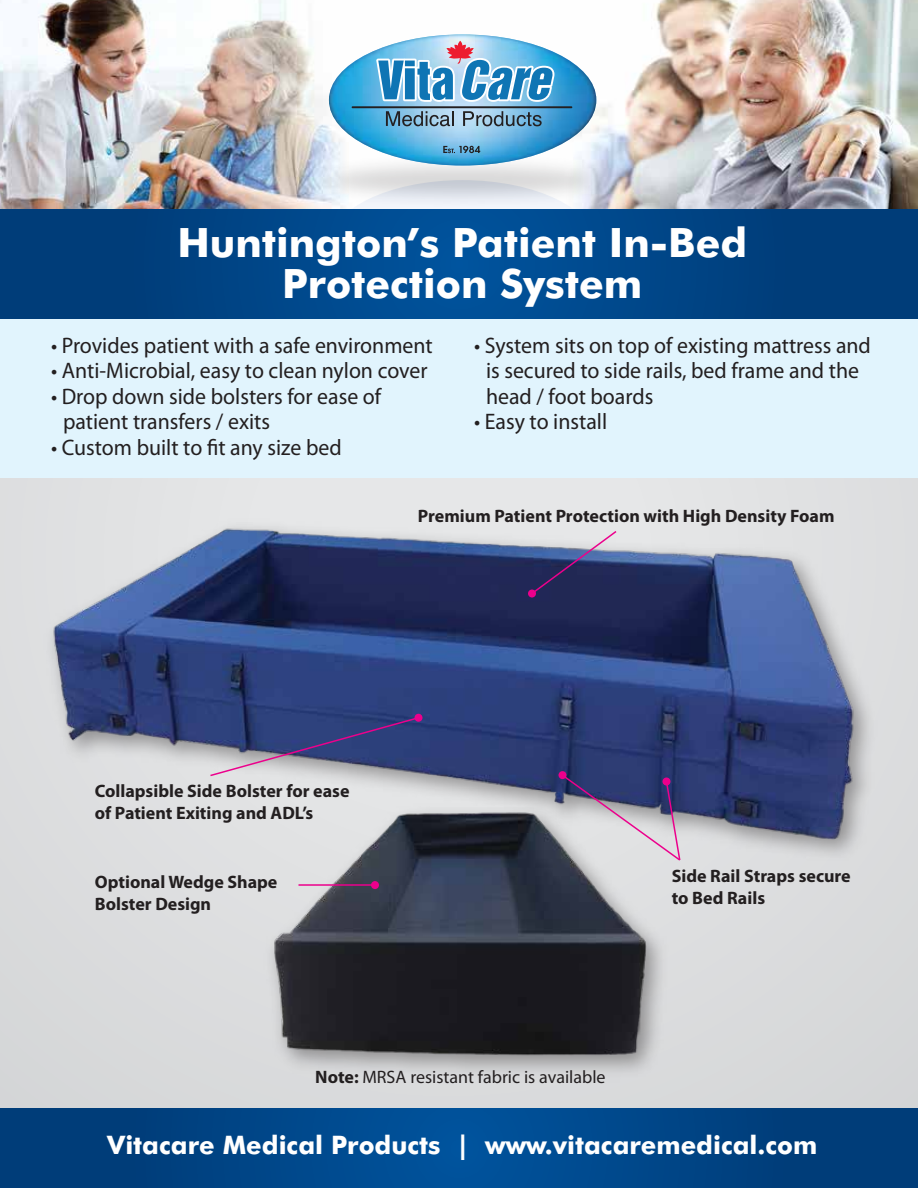
<style>
.page{position:relative;width:918px;height:1188px;background:#dadbdc}
.page>*{position:absolute;margin:0;border:0;box-sizing:border-box;transform-origin:0 0}
.t1{font:700 40.5px/41.1px "Futura BT";color:#fff;text-align:center}
.t2{font:700 25.5px "Futura BT";color:#fff}
.t3{font:22.5px/25.5px "Myriad Pro";color:#231f20}
.t4{font:700 18px/21.6px "Myriad Pro";color:#231f20}
.t5{font:18px "Myriad Pro";color:#231f20}
.s1{font-weight:700}
</style>
<div class="page">
<img style="left:274px;top:867px;width:386px;height:204px">
<img style="left:53px;top:481px;width:814px;height:385px">
<svg style="left:530px;top:529px;width:88px;height:67px"></svg>
<svg style="left:209px;top:716px;width:211px;height:61px;background:#5d648e"></svg>
<hr style="left:298px;top:884px;width:75px;height:2px;background:#ec008c">
<div style="left:528px;top:590px;width:8px;height:8px;background:#ec008c;border-radius:50%"></div>
<div style="left:414px;top:714px;width:9px;height:8px;background:#ec008c;border-radius:50%"></div>
<div style="left:371px;top:881px;width:8px;height:8px;background:#ec008c;border-radius:50%"></div>
<img style="left:0;top:0;width:918px;height:209px">
<img style="left:329px;top:34px;width:267px;height:80px">
<hr style="left:352px;top:106px;width:220px;height:2px;background:#231f20">
<svg style="left:376px;top:41px;width:178px;height:61px;background:#7bb3d7"></svg>
<svg style="left:386px;top:111px;width:68px;height:3px"></svg>
<svg style="left:463px;top:111px;width:79px;height:3px"></svg>
<img style="left:279px;top:114px;width:368px;height:95px">
<div style="left:0;top:319px;width:918px;height:159px;background:#e1f4fd"></div>
<svg style="left:0;top:209px;width:918px;height:110px;background:#004485"></svg>
<svg style="left:0;top:1108px;width:918px;height:80px;background:#004486"></svg>
<svg style="left:559px;top:772px;width:123px;height:90px"></svg>
<h1 class="t1" style="left:177px;top:222px;width:571px">Huntington’s Patient In-Bed<br>Protection System</h1>
<p class="t3" style="left:51px;top:333px;width:383px">• Provides patient with a safe environment</p>
<p class="t3" style="left:51px;top:359px;width:378px">• Anti-Microbial, easy to clean nylon cover</p>
<p class="t3" style="left:63px;top:384px;width:320px;text-indent:-12px">• Drop down side bolsters for ease of patient transfers / exits</p>
<p class="t3" style="left:51px;top:435px;width:292px">• Custom built to fit any size bed</p>
<p class="t3" style="left:486px;top:333px;width:386px;text-indent:-12px">• System sits on top of existing mattress and is secured to side rails, bed frame and the head / foot boards</p>
<p class="t3" style="left:474px;top:410px;width:135px">• Easy to install</p>
<p class="t4" style="left:418px;top:505px;width:418px">Premium Patient Protection with High Density Foam</p>
<p class="t4" style="left:95px;top:781px;width:256px">Collapsible Side Bolster for ease of Patient Exiting and ADL’s</p>
<p class="t4" style="left:95px;top:872px;width:184px">Optional Wedge Shape<br>Bolster Design</p>
<p class="t4" style="left:672px;top:866px;width:181px">Side Rail Straps secure to Bed Rails</p>
<p class="t5" style="left:315px;top:1067px;width:292px"><span class="s1">Note:</span> MRSA resistant fabric is available</p>
<p class="t2" style="left:107px;top:1130px;width:712px">Vitacare Medical Products | www.vitacaremedical.com</p>
</div>
